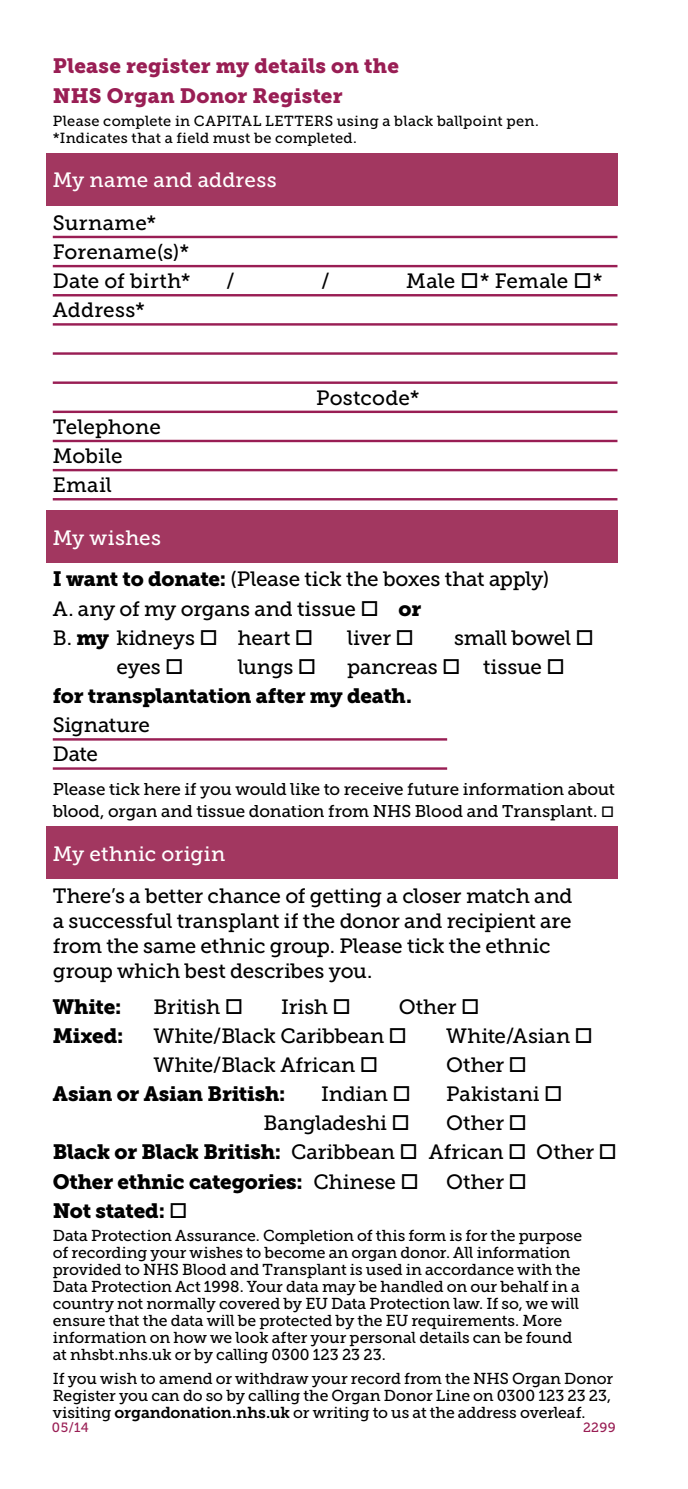
<style>
.page{position:relative;width:688px;height:1489px;background:#fff}
.page>*{position:absolute;margin:0;border:0;box-sizing:border-box;transform-origin:0 0}
.t1{font:20.75px/29.2px "Museo Slab 500";letter-spacing:-.005em;color:#000}
.t2{font:20.75px "Museo Slab 900";letter-spacing:-.01em;color:#000}
.t3{font:20.75px/29.2px "Museo Slab 900";letter-spacing:.01em;color:#991e54}
.t4{font:20.75px "Museo Slab 500";letter-spacing:.015em;color:#fff}
.t5{font:20.75px "Museo Slab 500";letter-spacing:.015em;color:#000}
.t6{font:17px/21.8px "Museo Slab 500";letter-spacing:-.005em;color:#000}
.t7{font:15.75px/17px "Museo Slab 500";letter-spacing:-.005em;color:#000}
.t8{font:14.5px/17px "Museo Slab 500";letter-spacing:.02em;color:#000}
.t9{font:13.25px "Museo Slab 500";letter-spacing:.035em;color:#991e54}
.s1{font-family:"Museo Slab 900"}
.s2{font-family:"Museo Slab 500"}
.s3{font-family:"Museo Slab 700"}
</style>
<div class="page">
<hr style="left:53px;top:236px;width:564px;height:2px;background:#991e54">
<hr style="left:53px;top:265px;width:564px;height:2px;background:#991e54">
<hr style="left:53px;top:294px;width:564px;height:2px;background:#991e54">
<hr style="left:53px;top:323px;width:564px;height:2px;background:#991e54">
<hr style="left:53px;top:352px;width:564px;height:3px;background:#991e54">
<hr style="left:53px;top:381px;width:564px;height:3px;background:#991e54">
<hr style="left:53px;top:410px;width:564px;height:3px;background:#991e54">
<hr style="left:53px;top:440px;width:564px;height:2px;background:#991e54">
<hr style="left:53px;top:469px;width:564px;height:2px;background:#991e54">
<hr style="left:53px;top:498px;width:564px;height:2px;background:#991e54">
<div style="left:46px;top:153px;width:571px;height:52px;background:#a23760"></div>
<div style="left:46px;top:510px;width:571px;height:53px;background:#a23760"></div>
<div style="left:46px;top:826px;width:571px;height:53px;background:#a23760"></div>
<hr style="left:53px;top:738px;width:394px;height:2px;background:#991e54">
<hr style="left:53px;top:767px;width:394px;height:2px;background:#991e54">
<h1 class="t3" style="left:53px;top:52px;width:347px">Please register my details on the<br>NHS Organ Donor Register</h1>
<p class="t8" style="left:53px;top:112px;width:487px">Please complete in CAPITAL LETTERS using a black ballpoint pen. *Indicates that a field must be completed.</p>
<h1 class="t4" style="left:53px;top:168px;width:225px">My name and address</h1>
<h1 class="t1" style="left:53px;top:208px;width:139px">Surname*<br>Forename(s)*<br>Date of birth*</h1>
<h1 class="t5" style="left:53px;top:298px;width:94px">Address*</h1>
<h1 class="t1" style="left:53px;top:412px;width:109px">Telephone<br>Mobile<br>Email</h1>
<h1 class="t4" style="left:53px;top:526px;width:110px">My wishes</h1>
<h1 class="t1" style="left:226px;top:266px;width:10px">/</h1>
<h1 class="t1" style="left:321px;top:266px;width:10px">/</h1>
<h1 class="t1" style="left:406px;top:266px;width:198px">Male □* Female □*</h1>
<h1 class="t1" style="left:316px;top:383px;width:105px">Postcode*</h1>
<h1 class="t1" style="left:53px;top:564px;width:498px"><span class="s1">I want to donate:</span> (Please tick the boxes that apply)<br>A. any of my organs and tissue □ <span class="s1">or<br></span>B. <span class="s1">my</span> kidneys □ heart □</h1>
<h1 class="t1" style="left:347px;top:623px;width:68px">liver □</h1>
<h1 class="t1" style="left:454px;top:623px;width:141px">small bowel □</h1>
<h1 class="t1" style="left:116px;top:652px;width:69px">eyes □</h1>
<h1 class="t1" style="left:238px;top:652px;width:80px">lungs □</h1>
<h1 class="t1" style="left:347px;top:652px;width:219px">pancreas □ tissue □</h1>
<h1 class="t2" style="left:53px;top:683px;width:361px">for transplantation after my death.</h1>
<h1 class="t1" style="left:53px;top:710px;width:99px">Signature<br>Date</h1>
<p class="t6" style="left:53px;top:778px;width:563px">Please tick here if you would like to receive future information about blood, organ and tissue donation from NHS Blood and Transplant. □</p>
<h1 class="t4" style="left:53px;top:842px;width:174px">My ethnic origin</h1>
<h1 class="t1" style="left:53px;top:883px;width:521px;line-height:24.8px">There’s a better chance of getting a closer match and a successful transplant if the donor and recipient are from the same ethnic group. Please tick the ethnic group which best describes you.</h1>
<h1 class="t2" style="left:53px;top:994px;width:70px">White:</h1>
<h1 class="t1" style="left:153px;top:991px;width:91px">British □</h1>
<h1 class="t1" style="left:281px;top:991px;width:71px">Irish □</h1>
<h1 class="t1" style="left:398px;top:991px;width:82px">Other □</h1>
<h1 class="t2" style="left:53px;top:1023px;width:72px">Mixed:</h1>
<h1 class="t1" style="left:153px;top:1021px;width:255px">White/Black Caribbean □</h1>
<h1 class="t1" style="left:446px;top:1021px;width:148px">White/Asian □</h1>
<h1 class="t1" style="left:153px;top:1050px;width:226px">White/Black African □</h1>
<h1 class="t1" style="left:446px;top:1050px;width:82px">Other □</h1>
<h1 class="t2" style="left:53px;top:1081px;width:234px">Asian or Asian British:</h1>
<h1 class="t1" style="left:321px;top:1079px;width:91px">Indian □</h1>
<h1 class="t1" style="left:446px;top:1079px;width:118px">Pakistani □</h1>
<h1 class="t1" style="left:263px;top:1108px;width:148px">Bangladeshi □</h1>
<h1 class="t1" style="left:53px;top:1108px;width:565px;text-indent:393px">Other □<br><span class="s1">Black or Black British:</span> Caribbean □ African □ Other □</h1>
<h1 class="t2" style="left:53px;top:1169px;width:367px">Other ethnic categories: <span class="s2">Chinese</span> □</h1>
<h1 class="t1" style="left:446px;top:1166px;width:82px">Other □</h1>
<h1 class="t2" style="left:53px;top:1198px;width:136px">Not stated: □</h1>
<p class="t7" style="left:53px;top:1226px;width:531px">Data Protection Assurance. Completion of this form is for the purpose of recording your wishes to become an organ donor. All information provided to NHS Blood and Transplant is used in accordance with the Data Protection Act 1998. Your data may be handled on our behalf in a country not normally covered by EU Data Protection law. If so, we will ensure that the data will be protected by the EU requirements. More information on how we look after your personal details can be found at nhsbt.nhs.uk or by calling 0300 123 23 23.</p>
<p class="t7" style="left:53px;top:1369px;width:561px;text-align:justify">If you wish to amend or withdraw your record from the NHS Organ Donor Register you can do so by calling the Organ Donor Line on 0300 123 23 23, visiting <span class="s3">organdonation.nhs.uk</span> or writing to us at the address overleaf.</p>
<p class="t9" style="left:52px;top:1419px;width:38px">05/14</p>
<p class="t9" style="left:583px;top:1419px;width:34px">2299</p>
</div>
